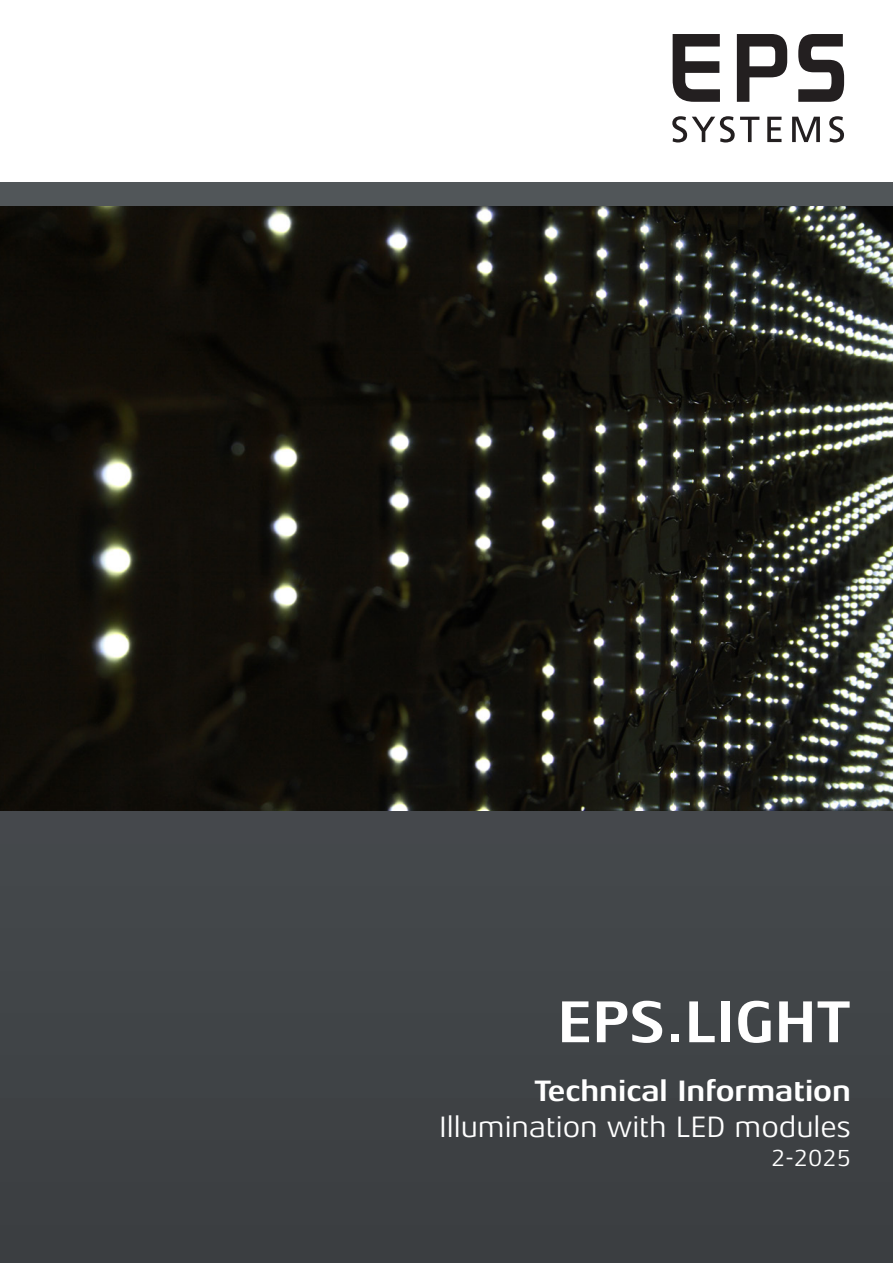
<style>
.page{position:relative;width:893px;height:1263px;background:#fff}
.page>*{position:absolute;margin:0;border:0;box-sizing:border-box;transform-origin:0 0}
.t1{font:700 60px "Aeonis LT Pro";color:#fff}
.t2{font:30px "Aeonis LT Pro";color:#fff}
.t3{font:700 30px "Aeonis LT Pro";color:#fff}
.t4{font:24px "Aeonis LT Pro";color:#fff}
</style>
<div class="page">
<div style="left:0;top:183px;width:893px;height:1079px;background:#404447"></div>
<img style="left:0;top:206px;width:893px;height:604px">
<svg style="left:673px;top:34px;width:47px;height:68px"></svg>
<svg style="left:737px;top:34px;width:50px;height:68px"></svg>
<svg style="left:798px;top:34px;width:46px;height:68px"></svg>
<svg style="left:672px;top:116px;width:87px;height:26px"></svg>
<svg style="left:767px;top:117px;width:14px;height:25px"></svg>
<svg style="left:792px;top:117px;width:28px;height:25px"></svg>
<svg style="left:829px;top:116px;width:15px;height:26px"></svg>
<h1 class="t1" style="left:557px;top:989px;width:295px">EPS.LIGHT</h1>
<p class="t3" style="left:534px;top:1074px;width:318px">Technical Information</p>
<p class="t2" style="left:439px;top:1110px;width:413px">Illumination with LED modules</p>
<p class="t4" style="left:771px;top:1144px;width:81px">2-2025</p>
</div>
